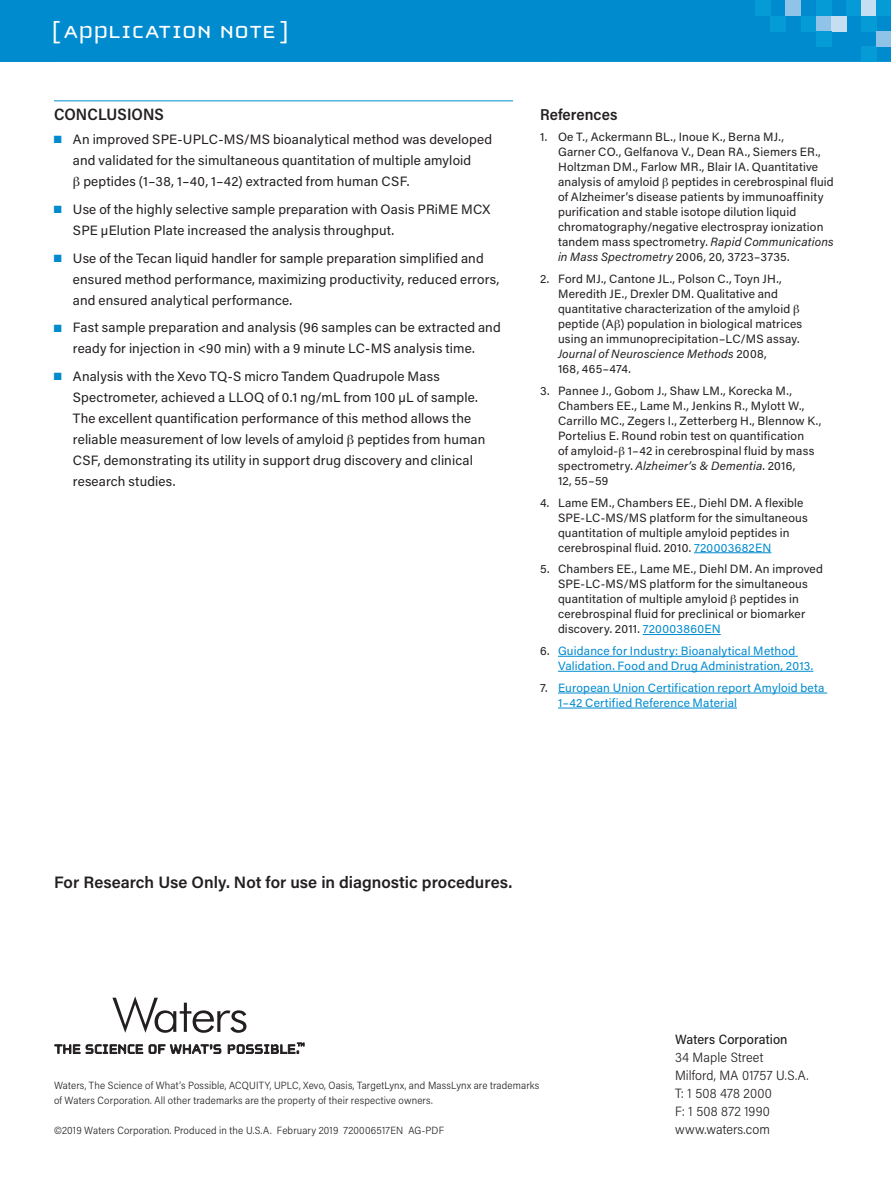
<style>
.page{position:relative;width:891px;height:1188px;background:#fff}
.page>*{position:absolute;margin:0;border:0;box-sizing:border-box;transform-origin:0 0}
.t1{font:25.5px "Cholla Unicase";letter-spacing:.01em;color:#fff;scale:1.1 1}
.t2{font:600 16.5px "Acumin Pro";color:#231f20}
.t3{font:600 16.5px "Acumin Pro Semi Cond";letter-spacing:.005em;color:#231f20}
.t4{font:600 15.75px "Acumin Pro Semi Cond";letter-spacing:.005em;color:#231f20}
.t5{font:13.5px/21px "Acumin Pro";letter-spacing:.01em;color:#231f20}
.t6{font:300 13.5px/18px "Acumin Pro Semi Cond";letter-spacing:.01em;color:#231f20}
.t7{font:500 13.5px "Acumin Pro Semi Cond";letter-spacing:.005em;color:#231f20}
.t8{font:12px/15px "Acumin Pro";letter-spacing:.015em;color:#231f20}
.t9{font:12px/15px "Acumin Pro";letter-spacing:.015em;color:#008bcf}
.t10{font:300 10.5px/15px "Acumin Pro Semi Cond";letter-spacing:.015em;color:#231f20}
.s1{color:#008bcf}
.s2{font-style:italic}
.s3{color:#231f20}
</style>
<div class="page">
<div style="left:0;top:0;width:891px;height:62px;background:#008bcf"></div>
<svg style="left:55px;top:1044px;width:88px;height:10px"></svg>
<svg style="left:149px;top:1044px;width:72px;height:10px"></svg>
<svg style="left:228px;top:1043px;width:76px;height:11px"></svg>
<svg style="left:112px;top:996px;width:134px;height:37px"></svg>
<div style="left:755px;top:0;width:15px;height:16px;background:#059bd7"></div>
<div style="left:861px;top:47px;width:15px;height:15px;background:#059bd7"></div>
<div style="left:770px;top:16px;width:16px;height:15px;background:#059bd7"></div>
<div style="left:786px;top:0;width:15px;height:16px;background:#90c3e8"></div>
<div style="left:801px;top:16px;width:15px;height:15px;background:#059bd7"></div>
<div style="left:816px;top:16px;width:16px;height:15px;background:#90c3e8"></div>
<div style="left:832px;top:16px;width:15px;height:15px;background:#c5def2"></div>
<div style="left:816px;top:0;width:16px;height:16px;background:#059bd7"></div>
<div style="left:816px;top:31px;width:16px;height:16px;background:#059bd7"></div>
<div style="left:861px;top:0;width:15px;height:16px;background:#c5def2"></div>
<div style="left:847px;top:0;width:14px;height:16px;background:#059bd7"></div>
<div style="left:876px;top:0;width:15px;height:16px;background:#059bd7"></div>
<div style="left:861px;top:16px;width:15px;height:15px;background:#059bd7"></div>
<div style="left:876px;top:31px;width:15px;height:16px;background:#90c3e8"></div>
<hr style="left:54px;top:100px;width:459px;height:1px;background:#008bcf">
<hr style="left:694px;top:552px;width:77px;height:1px;background:#008bcf">
<hr style="left:643px;top:634px;width:78px;height:1px;background:#008bcf">
<hr style="left:558px;top:656px;width:240px;height:1px;background:#008bcf">
<hr style="left:558px;top:671px;width:255px;height:1px;background:#008bcf">
<hr style="left:558px;top:693px;width:269px;height:1px;background:#008bcf">
<hr style="left:558px;top:708px;width:179px;height:1px;background:#008bcf">
<h1 class="t1" style="left:52px;top:19px;width:217px">[ APPLICATION NOTE ]</h1>
<h2 class="t3" style="left:54px;top:103px;width:111px">CONCLUSIONS</h2>
<p class="t5" style="left:54px;top:128px;width:440px"><span class="s1">■</span> An improved SPE-UPLC-MS/MS bioanalytical method was developed</p>
<p class="t5" style="left:73px;top:149px;width:400px">and validated for the simultaneous quantitation of multiple amyloid</p>
<p class="t5" style="left:83px;top:170px;width:328px">peptides (1–38, 1–40, 1–42) extracted from human CSF.</p>
<p class="t5" style="left:73px;top:198px;width:419px;text-indent:-19px"><span class="s1">■</span> Use of the highly selective sample preparation with Oasis PRiME MCX<br>SPE µElution Plate increased the analysis throughput.</p>
<p class="t5" style="left:73px;top:247px;width:428px;text-indent:-19px"><span class="s1">■</span> Use of the Tecan liquid handler for sample preparation simplified and ensured method performance, maximizing productivity, reduced errors, and ensured analytical performance.</p>
<p class="t5" style="left:54px;top:317px;width:448px;text-align:center"><span class="s1">■</span> Fast sample preparation and analysis (96 samples can be extracted and ready for injection in &lt;90 min) with a 9 minute LC-MS analysis time.</p>
<p class="t5" style="left:73px;top:365px;width:414px;text-indent:-19px"><span class="s1">■</span> Analysis with the Xevo TQ-S micro Tandem Quadrupole Mass Spectrometer, achieved a LLOQ of 0.1 ng/mL from 100 µL of sample.<br>The excellent quantification performance of this method allows the reliable measurement of low levels of amyloid peptides from human CSF, demonstrating its utility in support drug discovery and clinical research studies.</p>
<h3 class="t4" style="left:540px;top:103px;width:79px">References</h3>
<p class="t8" style="left:558px;top:129px;width:277px;text-indent:-18px">1. Oe T., Ackermann BL., Inoue K., Berna MJ.,<br>Garner CO., Gelfanova V., Dean RA., Siemers ER., Holtzman DM., Farlow MR., Blair IA. Quantitative analysis of amyloid peptides in cerebrospinal fluid of Alzheimer’s disease patients by immunoaffinity purification and stable isotope dilution liquid chromatography/negative electrospray ionization tandem mass spectrometry. <span class="s2">Rapid Communications in Mass Spectrometry</span> 2006, 20, 3723–3735.</p>
<p class="t8" style="left:558px;top:271px;width:246px;text-indent:-18px">2. Ford MJ., Cantone JL., Polson C., Toyn JH., Meredith JE., Drexler DM. Qualitative and quantitative characterization of the amyloid peptide (A ) population in biological matrices using an immunoprecipitation–LC/MS assay.<br><span class="s2">Journal of Neuroscience Methods</span> 2008,<br>168, 465–474.</p>
<p class="t8" style="left:558px;top:383px;width:265px;text-indent:-18px">3. Pannee J., Gobom J., Shaw LM., Korecka M., Chambers EE., Lame M., Jenkins R., Mylott W., Carrillo MC., Zegers I., Zetterberg H., Blennow K., Portelius E. Round robin test on quantification<br>of amyloid- 1–42 in cerebrospinal fluid by mass spectrometry. <span class="s2">Alzheimer’s &amp; Dementia</span>. 2016,<br>12, 55–59</p>
<p class="t8" style="left:558px;top:494px;width:251px;text-indent:-18px">4. Lame EM., Chambers EE., Diehl DM. A flexible SPE-LC-MS/MS platform for the simultaneous quantitation of multiple amyloid peptides in cerebrospinal fluid. 2010. <span class="s1">720003682EN</span></p>
<p class="t8" style="left:558px;top:561px;width:267px;text-indent:-18px">5. Chambers EE., Lame ME., Diehl DM. An improved SPE-LC-MS/MS platform for the simultaneous quantitation of multiple amyloid peptides in cerebrospinal fluid for preclinical or biomarker discovery. 2011. <span class="s1">720003860EN</span></p>
<p class="t9" style="left:558px;top:643px;width:257px;text-indent:-18px"><span class="s3">6.</span> Guidance for Industry: Bioanalytical Method<br>Validation. Food and Drug Administration, 2013.</p>
<p class="t9" style="left:558px;top:680px;width:268px;text-indent:-18px"><span class="s3">7.</span> European Union Certification report Amyloid beta<br>1–42 Certified Reference Material</p>
<h2 class="t2" style="left:54px;top:871px;width:460px">For Research Use Only. Not for use in diagnostic procedures.</h2>
<p class="t10" style="left:54px;top:1077px;width:487px">Waters, The Science of What’s Possible, ACQUITY, UPLC, Xevo, Oasis, TargetLynx, and MassLynx are trademarks of Waters Corporation. All other trademarks are the property of their respective owners.</p>
<p class="t10" style="left:54px;top:1122px;width:392px">©2019 Waters Corporation. Produced in the U.S.A. February 2019 720006517EN AG-PDF</p>
<p class="t7" style="left:675px;top:1030px;width:114px">Waters Corporation</p>
<p class="t6" style="left:675px;top:1048px;width:135px">34 Maple Street<br>Milford, MA 01757 U.S.A.<br>T: 1 508 478 2000<br>F: 1 508 872 1990 www.waters.com</p>
</div>
